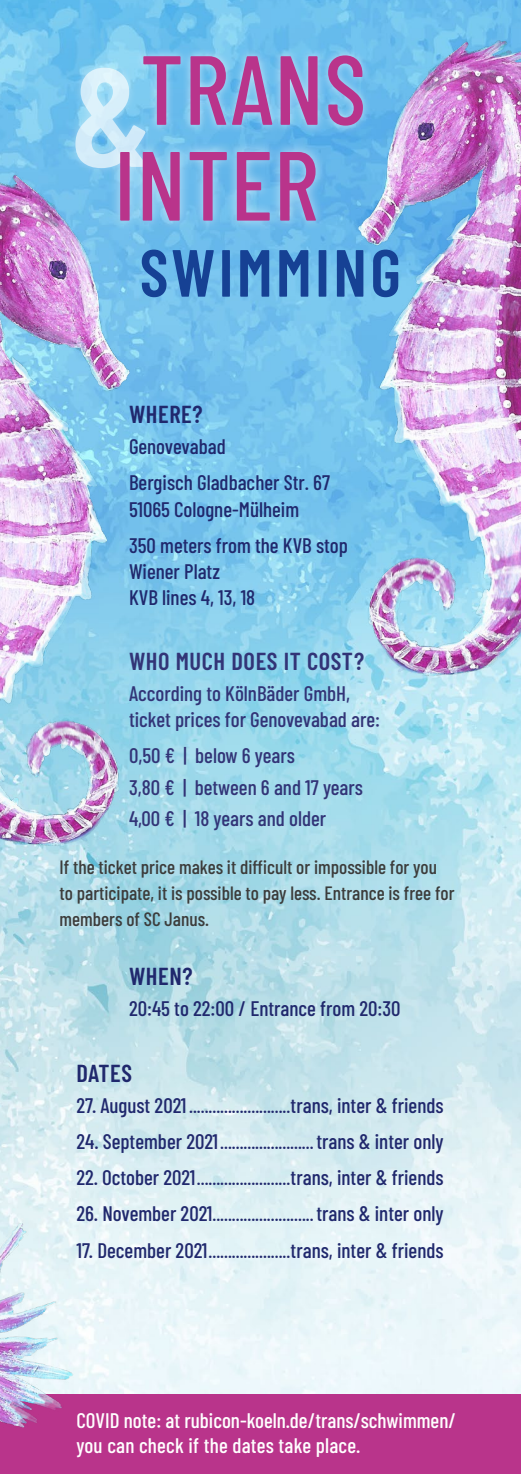
<style>
.page{position:relative;width:521px;height:1474px;background:#fff}
.page>*{position:absolute;margin:0;border:0;box-sizing:border-box;transform-origin:0 0}
.Text-12Pt{font:500 98px "Barlow Condensed";letter-spacing:.01em;color:#b9348b}
.Text-12Pt-2{font:600 66.5px "Barlow Condensed";letter-spacing:.05em;color:#164194}
.Untertitel{font:600 24.5px "Barlow Condensed";letter-spacing:.025em;color:#323477}
.Untertitel-2{font:600 24.5px "Barlow Condensed";letter-spacing:.025em;color:#20286d}
.Termine{font:500 21px "Barlow Condensed";color:#20286d}
.Text-12Pt-3{font:500 21px/26.2px "Barlow Condensed";color:#20286d}
.Text-12Pt-4{font:500 21px/26.2px "Barlow Condensed";color:#323477}
.Text-12Pt-5{font:500 21px/24.5px "Barlow Condensed";color:#fff}
.Text-12Pt-6{font:500 19.25px/26.2px "Barlow Condensed";color:#3c3c3b}
.s1{font-size:19.25px}
</style>
<div class="page">
<img style="left:0;top:0;width:521px;height:1394px">
<div style="left:135px;top:46px;width:237px;height:89px;background:#fff;opacity:.6"></div>
<div style="left:66px;top:59px;width:89px;height:118px;background:#fff;opacity:.5"></div>
<div style="left:109px;top:140px;width:217px;height:92px;background:#fff;opacity:.6"></div>
<div style="left:0;top:1394px;width:521px;height:79px;background:#b9348b"></div>
<img style="left:311px;top:6px;width:210px;height:702px">
<img style="left:0;top:1177px;width:93px;height:251px">
<img style="left:0;top:137px;width:180px;height:716px">
<p class="Text-12Pt" style="left:140px;top:20px;width:227px">TRANS</p>
<p class="Text-12Pt" style="left:71px;top:115px;width:249px"><sup>&amp;</sup>INTER</p>
<p class="Text-12Pt-2" style="left:140px;top:225px;width:263px">SWIMMING</p>
<p class="Untertitel-2" style="left:129px;top:397px;width:75px">WHERE?</p>
<p class="Text-12Pt-3" style="left:129px;top:432px;width:98px">Genovevabad</p>
<p class="Text-12Pt-3" style="left:129px;top:468px;width:203px">Bergisch Gladbacher Str. 67<br>51065 Cologne-Mülheim</p>
<p class="Text-12Pt-3" style="left:129px;top:530px;width:220px">350 meters from the KVB stop<br>Wiener Platz<br>KVB lines 4, 13, 18</p>
<p class="Untertitel" style="left:129px;top:643px;width:237px">WHO MUCH DOES IT COST?</p>
<p class="Text-12Pt-4" style="left:129px;top:678px;width:253px">According to KölnBäder GmbH, ticket prices for Genovevabad are:</p>
<p class="Text-12Pt-4" style="left:129px;top:741px;width:167px">0,50 € | below 6 years</p>
<p class="Text-12Pt-4" style="left:129px;top:772px;width:236px">3,80 € | between 6 and 17 years</p>
<p class="Text-12Pt-4" style="left:129px;top:803px;width:199px">4,00 € | 18 years and older</p>
<p class="Text-12Pt-6" style="left:60px;top:852px;width:396px">If the ticket price makes it difficult or impossible for you to participate, it is possible to pay less. Entrance is free for members of SC Janus.</p>
<p class="Untertitel-2" style="left:129px;top:958px;width:65px">WHEN?</p>
<p class="Text-12Pt-3" style="left:129px;top:993px;width:273px">20:45 to 22:00 / Entrance from 20:30</p>
<p class="Untertitel-2" style="left:76px;top:1055px;width:57px">DATES</p>
<p class="Termine" style="left:76px;top:1090px;width:369px">27. August 2021<span class="s1">..........................</span>trans, inter &amp; friends</p>
<p class="Termine" style="left:76px;top:1126px;width:369px">24. September 2021<span class="s1">........................</span>trans &amp; inter only</p>
<p class="Termine" style="left:76px;top:1162px;width:369px">22. October 2021<span class="s1">........................</span>trans, inter &amp; friends</p>
<p class="Termine" style="left:76px;top:1198px;width:369px">26. November 2021<span class="s1">..........................</span>trans &amp; inter only</p>
<p class="Termine" style="left:76px;top:1234px;width:369px">17. December 2021<span class="s1">.....................</span>trans, inter &amp; friends</p>
<p class="Text-12Pt-5" style="left:76px;top:1406px;width:381px">COVID note: at rubicon-koeln.de/trans/schwimmen/ you can check if the dates take place.</p>
</div>
